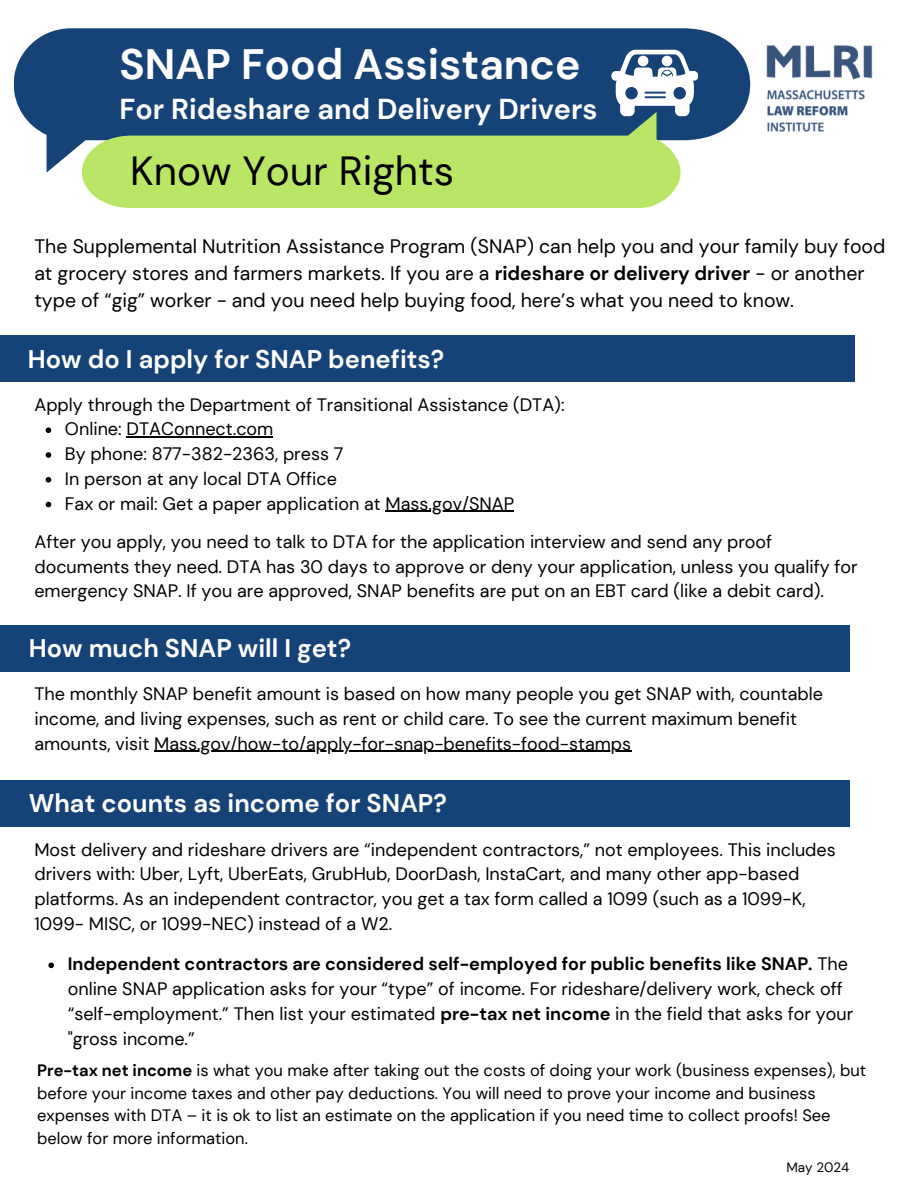
<style>
.page{position:relative;width:918px;height:1188px;background:#fff}
.page>*{position:absolute;margin:0;border:0;box-sizing:border-box;transform-origin:0 0}
.t1{font:700 42.45px "DM Sans";color:#fff}
.t2{font:40.65px "DM Sans";color:#000}
.t3{font:700 28.8px "DM Sans";color:#fff}
.t4{font:700 25.5px "DM Sans";color:#fff}
.t5{font:19.5px/27px "DM Sans";color:#000}
.t6{font:18px/24.8px "DM Sans";color:#000}
.t7{font:16.5px/22.5px "DM Sans";color:#000}
.t8{font:13.5px "DM Sans";color:#000}
.s1{font-weight:700}
</style>
<div class="page">
<div style="left:14px;top:28px;width:736px;height:112px;background:#154377"></div>
<div style="left:82px;top:136px;width:599px;height:72px;background:#bae665"></div>
<div style="left:0;top:335px;width:855px;height:47px;background:#154377"></div>
<svg style="left:611px;top:50px;width:87px;height:66px"></svg>
<div style="left:0;top:625px;width:849px;height:46px;background:#154377"></div>
<img style="left:766px;top:45px;width:107px;height:87px">
<svg style="left:46px;top:427px;width:5px;height:6px"></svg>
<hr style="left:127px;top:436px;width:146px;height:2px;background:#000">
<svg style="left:46px;top:452px;width:5px;height:6px"></svg>
<svg style="left:46px;top:477px;width:5px;height:6px"></svg>
<svg style="left:46px;top:502px;width:5px;height:5px"></svg>
<hr style="left:386px;top:511px;width:128px;height:1px;background:#000">
<hr style="left:154px;top:751px;width:477px;height:1px;background:#000">
<div style="left:0;top:780px;width:849px;height:47px;background:#154377"></div>
<svg style="left:48px;top:963px;width:6px;height:5px"></svg>
<h4 class="t1" style="left:120px;top:37px;width:462px">SNAP Food Assistance</h4>
<h4 class="t3" style="left:120px;top:90px;width:480px">For Rideshare and Delivery Drivers</h4>
<h1 class="t2" style="left:130px;top:144px;width:325px">Know Your Rights</h1>
<h3 class="t5" style="left:34px;top:233px;width:853px">The Supplemental Nutrition Assistance Program (SNAP) can help you and your family buy food at grocery stores and farmers markets. If you are a <span class="s1">rideshare or delivery driver</span> - or another type of “gig” worker - and you need help buying food, here’s what you need to know.</h3>
<p class="t4" style="left:28px;top:343px;width:418px">How do I apply for SNAP benefits?</p>
<h4 class="t6" style="left:34px;top:392px;width:532px">Apply through the Department of Transitional Assistance (DTA):</h4>
<h3 class="t6" style="left:65px;top:417px;width:210px">Online: DTAConnect.com</h3>
<h4 class="t6" style="left:65px;top:442px;width:280px">By phone: 877-382-2363, press 7</h4>
<p class="t6" style="left:65px;top:466px;width:273px">In person at any local DTA Office</p>
<p class="t6" style="left:65px;top:491px;width:451px">Fax or mail: Get a paper application at Mass.gov/SNAP</p>
<p class="t6" style="left:34px;top:529px;width:739px">After you apply, you need to talk to DTA for the application interview and send any proof</p>
<p class="t6" style="left:34px;top:554px;width:825px">documents they need. DTA has 30 days to approve or deny your application, unless you qualify for emergency SNAP. If you are approved, SNAP benefits are put on an EBT card (like a debit card).</p>
<h2 class="t4" style="left:29px;top:631px;width:324px">How much SNAP will I get?</h2>
<h4 class="t6" style="left:34px;top:681px;width:790px">The monthly SNAP benefit amount is based on how many people you get SNAP with, countable income, and living expenses, such as rent or child care. To see the current maximum benefit amounts, visit Mass.gov/how-to/apply-for-snap-benefits-food-stamps</h4>
<h4 class="t4" style="left:29px;top:787px;width:420px">What counts as income for SNAP?</h4>
<p class="t6" style="left:34px;top:837px;width:803px">Most delivery and rideshare drivers are “independent contractors,” not employees. This includes drivers with: Uber, Lyft, UberEats, GrubHub, DoorDash, InstaCart, and many other app-based platforms. As an independent contractor, you get a tax form called a 1099 (such as a 1099-K, 1099- MISC, or 1099-NEC) instead of a W2.</p>
<p class="t6" style="left:68px;top:952px;width:787px"><span class="s1">Independent contractors are considered self-employed for public benefits like SNAP.</span> The online SNAP application asks for your “type” of income. For rideshare/delivery work, check off “self-employment.” Then list your estimated <span class="s1">pre-tax net income</span> in the field that asks for your "gross income.”</p>
<p class="t7" style="left:37px;top:1059px;width:831px"><span class="s1">Pre-tax net income</span> is what you make after taking out the costs of doing your work (business expenses), but before your income taxes and other pay deductions. You will need to prove your income and business expenses with DTA – it is ok to list an estimate on the application if you need time to collect proofs! See below for more information.</p>
<h5 class="t8" style="left:787px;top:1159px;width:64px">May 2024</h5>
</div>
